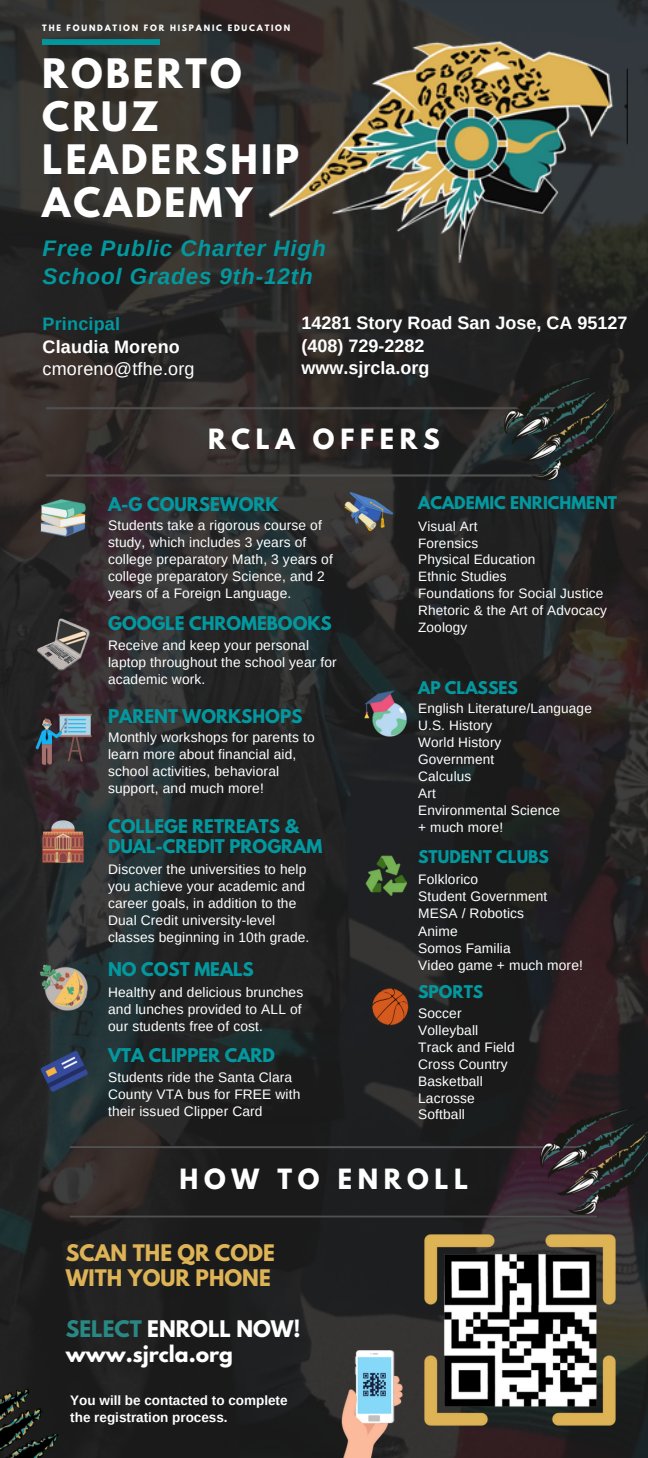
<style>
.page{position:relative;width:648px;height:1458px;background:#fff}
.page>*{position:absolute;margin:0;border:0;box-sizing:border-box;transform-origin:0 0}
.t1{font:700 36px/42.8px "League Spartan";letter-spacing:.085em;color:#fff}
.t2{font:700 24.75px "League Spartan";letter-spacing:.23em;color:#fff}
.t3{font:italic 700 22.5px/28.8px "Arimo";letter-spacing:.04em;color:#03989e}
.t4{font:700 20.25px/25.2px "League Spartan";color:#fff}
.t5{font:700 20.25px/25.2px "League Spartan";color:#ddb356}
.t6{font:700 18px "Arimo";color:#fff}
.t7{font:18px "Arimo";letter-spacing:.01em;color:#fff}
.t8{font:700 18px "Arimo";letter-spacing:.01em;color:#03989e}
.t9{font:700 16.88px/20.2px "League Spartan";color:#03989e}
.t10{font:700 15.53px "League Spartan";color:#03989e}
.t11{font:13.72px/16.9px "Arimo";letter-spacing:.01em;color:#fff}
.t12{font:13.5px/17.1px "Arimo";letter-spacing:.01em;color:#fff}
.t13{font:700 13.5px/16.9px "Arimo";color:#fff}
.t14{font:700 7.88px "League Spartan";letter-spacing:.23em;color:#fff}
.s1{color:#298884}
</style>
<div class="page">
<img style="left:0;top:0;width:648px;height:1458px">
<img style="left:264px;top:40px;width:363px;height:222px">
<img style="left:0;top:1377px;width:69px;height:81px">
<img style="left:43px;top:40px;width:116px;height:5px">
<img style="left:27px;top:608px;width:74px;height:74px">
<img style="left:29px;top:1040px;width:70px;height:62px">
<img style="left:29px;top:488px;width:68px;height:59px">
<img style="left:25px;top:703px;width:77px;height:72px">
<img style="left:29px;top:954px;width:69px;height:67px">
<img style="left:32px;top:809px;width:62px;height:64px">
<img style="left:355px;top:844px;width:62px;height:63px">
<img style="left:361px;top:978px;width:57px;height:57px">
<img style="left:354px;top:680px;width:64px;height:67px">
<img style="left:34px;top:364px;width:594px;height:177px">
<img style="left:58px;top:1095px;width:590px;height:134px">
<img style="left:329px;top:1339px;width:86px;height:119px">
<img style="left:413px;top:1223px;width:214px;height:214px">
<p class="t14" style="left:42px;top:24px;width:250px">THE FOUNDATION FOR HISPANIC EDUCATION</p>
<p class="t1" style="left:42px;top:57px;width:258px">ROBERTO<br>CRUZ<br>LEADERSHIP<br>ACADEMY</p>
<p class="t3" style="left:43px;top:233px;width:285px">Free Public Charter High<br>School Grades 9th-12th</p>
<h5 class="t8" style="left:43px;top:314px;width:79px">Principal</h5>
<p class="t6" style="left:43px;top:336px;width:139px">Claudia Moreno</p>
<p class="t7" style="left:43px;top:359px;width:154px">cmoreno@tfhe.org</p>
<p class="t6" style="left:302px;top:313px;width:327px">14281 Story Road San Jose, CA 95127</p>
<h6 class="t6" style="left:302px;top:336px;width:125px">(408) 729-2282</h6>
<p class="t6" style="left:302px;top:358px;width:129px">www.sjrcla.org</p>
<p class="t2" style="left:208px;top:427px;width:233px">RCLA OFFERS</p>
<p class="t9" style="left:108px;top:496px;width:172px">A-G COURSEWORK</p>
<p class="t11" style="left:108px;top:517px;width:226px">Students take a rigorous course of study, which includes 3 years of college preparatory Math, 3 years of college preparatory Science, and 2 years of a Foreign Language.</p>
<p class="t11" style="left:108px;top:637px;width:230px">Receive and keep your personal laptop throughout the school year for academic work.</p>
<p class="t9" style="left:108px;top:616px;width:225px">GOOGLE CHROMEBOOKS</p>
<p class="t9" style="left:108px;top:708px;width:196px">PARENT WORKSHOPS</p>
<h6 class="t11" style="left:108px;top:729px;width:208px">Monthly workshops for parents to learn more about financial aid, school activities, behavioral support, and much more!</h6>
<p class="t9" style="left:108px;top:818px;width:216px">COLLEGE RETREATS &amp;<br>DUAL-CREDIT PROGRAM</p>
<p class="t11" style="left:108px;top:861px;width:203px">Discover the universities to help you achieve your academic and career goals, in addition to the<br>Dual Credit university-level classes beginning in 10th grade.</p>
<h4 class="t10" style="left:418px;top:495px;width:200px">ACADEMIC ENRICHMENT</h4>
<p class="t12" style="left:418px;top:517px;width:61px">Visual Art</p>
<p class="t12" style="left:418px;top:534px;width:61px">Forensics</p>
<h6 class="t12" style="left:418px;top:551px;width:119px">Physical Education</h6>
<p class="t12" style="left:418px;top:568px;width:90px">Ethnic Studies</p>
<p class="t12" style="left:418px;top:585px;width:187px">Foundations for Social Justice</p>
<p class="t12" style="left:418px;top:602px;width:190px">Rhetoric &amp; the Art of Advocacy</p>
<p class="t12" style="left:418px;top:619px;width:51px">Zoology</p>
<p class="t10" style="left:418px;top:680px;width:101px">AP CLASSES</p>
<p class="t12" style="left:418px;top:700px;width:175px">English Literature/Language<br>U.S. History</p>
<p class="t12" style="left:418px;top:734px;width:85px">World History</p>
<p class="t12" style="left:418px;top:751px;width:78px">Government</p>
<p class="t12" style="left:418px;top:768px;width:55px">Calculus</p>
<p class="t12" style="left:418px;top:785px;width:19px">Art</p>
<p class="t12" style="left:418px;top:802px;width:143px">Environmental Science</p>
<p class="t12" style="left:418px;top:819px;width:87px">+ much more!</p>
<p class="t10" style="left:418px;top:849px;width:132px">STUDENT CLUBS</p>
<p class="t11" style="left:418px;top:871px;width:62px">Folklorico</p>
<h6 class="t11" style="left:418px;top:888px;width:131px">Student Government</h6>
<p class="t11" style="left:418px;top:905px;width:107px">MESA / Robotics</p>
<p class="t11" style="left:418px;top:922px;width:41px">Anime</p>
<p class="t11" style="left:418px;top:940px;width:94px">Somos Familia</p>
<p class="t9" style="left:108px;top:961px;width:147px">NO COST MEALS</p>
<p class="t11" style="left:418px;top:957px;width:166px">Video game + much more!</p>
<p class="t11" style="left:108px;top:984px;width:197px;text-align:justify">Healthy and delicious brunches and lunches provided to ALL of our students free of cost.</p>
<p class="t9" style="left:108px;top:1048px;width:168px">VTA CLIPPER CARD</p>
<h6 class="t11" style="left:108px;top:1069px;width:194px">Students ride the Santa Clara<br>County VTA bus for FREE with their issued Clipper Card</h6>
<h2 class="t10" style="left:418px;top:984px;width:67px">SPORTS</h2>
<p class="t11" style="left:418px;top:1005px;width:45px">Soccer</p>
<p class="t11" style="left:418px;top:1022px;width:62px">Volleyball</p>
<p class="t11" style="left:418px;top:1039px;width:98px">Track and Field</p>
<p class="t11" style="left:418px;top:1056px;width:91px">Cross Country</p>
<p class="t11" style="left:418px;top:1072px;width:66px">Basketball</p>
<p class="t11" style="left:418px;top:1089px;width:58px">Lacrosse</p>
<p class="t11" style="left:418px;top:1106px;width:48px">Softball</p>
<p class="t2" style="left:180px;top:1167px;width:290px">HOW TO ENROLL</p>
<p class="t5" style="left:66px;top:1243px;width:211px">SCAN THE QR CODE<br>WITH YOUR PHONE</p>
<p class="t4" style="left:66px;top:1319px;width:236px"><span class="s1">SELECT</span> ENROLL NOW! www.sjrcla.org</p>
<p class="t13" style="left:70px;top:1392px;width:219px">You will be contacted to complete the registration process.</p>
</div>
